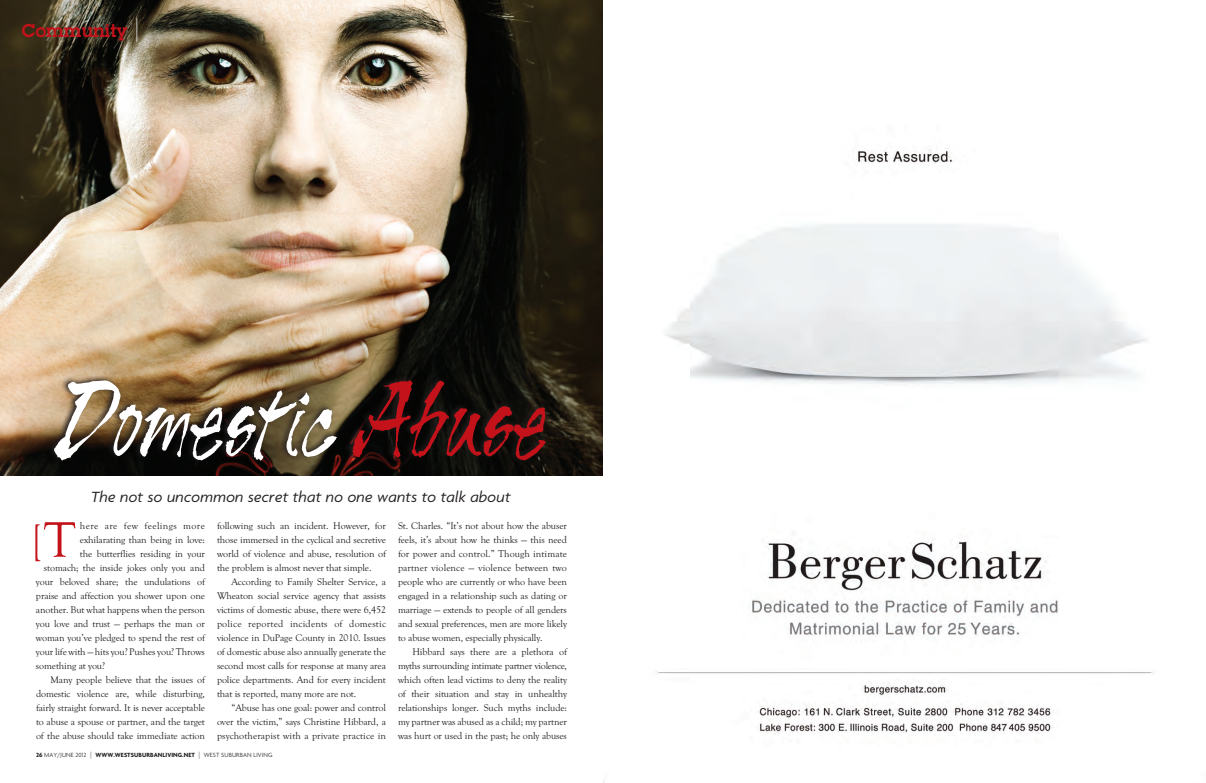
<style>
.page{position:relative;width:1206px;height:783px;background:#fff}
.page>*{position:absolute;margin:0;border:0;box-sizing:border-box;transform-origin:0 0}
.t1{font:114.3px "Tiger Rag Plain";color:#fff}
.Body_Copy{font:51.5px "Goudy Old Sty T";color:#c4121a}
.t2{font:44px "Goudy Old Sty T";color:#c4121a;scale:.7 1}
.t3{font:600 18px "Lubalin Graph";letter-spacing:.005em;color:#c4121a}
.Department_Subhead{font:italic 16px "Agenda";letter-spacing:.01em;color:#231f20}
.Body_Copy-2{font:10px/14px "Goudy Old Sty T";letter-spacing:-.01em;color:#231f20;text-align:justify}
.Body_Copy-3{font:10px "Goudy Old Sty T";letter-spacing:.04em;color:#231f20}
.t4{font:300 6.5px "Agenda";letter-spacing:.015em;color:#231f20}
.s1{font-family:"Goudy Old Sty T";font-weight:400;font-size:28px;color:#fff}
.s2{color:#c4121a}
.s3{font-weight:700}
.s4{font-size:7.5px}
</style>
<div class="page">
<img style="left:0;top:0;width:603px;height:476px">
<svg style="left:46px;top:374px;width:502px;height:91px"></svg>
<img style="left:603px;top:148px;width:550px;height:635px">
<p class="t3" style="left:22px;top:18px;width:120px">Community <span class="s1">|</span></p>
<p class="t1" style="left:54px;top:350px;width:496px">Domestic <span class="s2">Abuse</span></p>
<p class="Department_Subhead" style="left:91px;top:488px;width:421px">The not so uncommon secret that no one wants to talk about</p>
<p class="Body_Copy" style="left:44px;top:512px;width:33px">T</p>
<p class="Body_Copy-3" style="left:80px;top:520px;width:127px">here are few feelings more</p>
<p class="t2" style="left:33px;top:517px;width:13px">[</p>
<p class="Body_Copy-2" style="left:80px;top:532px;width:127px">exhilarating than being in love:</p>
<p class="Body_Copy-2" style="left:80px;top:546px;width:127px">the butterflies residing in your</p>
<p class="Body_Copy-2" style="left:44px;top:560px;width:163px">stomach; the inside jokes only you and</p>
<p class="Body_Copy-2" style="left:36px;top:574px;width:170px">your beloved share; the undulations of</p>
<p class="Body_Copy-2" style="left:36px;top:588px;width:171px">praise and affection you shower upon one</p>
<p class="Body_Copy-2" style="left:36px;top:602px;width:170px">another. But what happens when the person</p>
<p class="Body_Copy-2" style="left:36px;top:616px;width:170px">you love and trust — perhaps the man or</p>
<p class="Body_Copy-2" style="left:36px;top:630px;width:170px">woman you’ve pledged to spend the rest of</p>
<p class="Body_Copy-2" style="left:36px;top:644px;width:171px">your life with — hits you? Pushes you? Throws</p>
<p class="Body_Copy-2" style="left:36px;top:658px;width:71px">something at you?</p>
<p class="Body_Copy-2" style="left:36px;top:672px;width:171px;text-indent:14px">Many people believe that the issues of domestic violence are, while disturbing, fairly straight forward. It is never acceptable to abuse a spouse or partner, and the target of the abuse should take immediate action</p>
<p class="Body_Copy-2" style="left:217px;top:518px;width:170px">following such an incident. However, for those immersed in the cyclical and secretive world of violence and abuse, resolution of the problem is almost never that simple.</p>
<p class="Body_Copy-2" style="left:217px;top:574px;width:171px;text-indent:14px">According to Family Shelter Service, a Wheaton social service agency that assists victims of domestic abuse, there were 6,452 police reported incidents of domestic violence in DuPage County in 2010. Issues of domestic abuse also annually generate the second most calls for response at many area police departments. And for every incident that is reported, many more are not.</p>
<p class="Body_Copy-2" style="left:217px;top:700px;width:170px;text-indent:14px">“Abuse has one goal: power and control over the victim,” says Christine Hibbard, a psychotherapist with a private practice in</p>
<p class="t4" style="left:36px;top:751px;width:238px"><span class="s3">26</span> MAY/JUNE 2012 <span class="s4">|</span> <span class="s3">WWW.WESTSUBURBANLIVING.NET</span> <span class="s4">|</span> WEST SUBURBAN LIVING</p>
<p class="Body_Copy-2" style="left:398px;top:518px;width:171px">St. Charles. “It’s not about how the abuser feels, it’s about how he thinks — this need for power and control.” Though intimate partner violence — violence between two people who are currently or who have been engaged in a relationship such as dating or marriage — extends to people of all genders and sexual preferences, men are more likely to abuse women, especially physically.</p>
<p class="Body_Copy-2" style="left:398px;top:644px;width:171px;text-indent:14px">Hibbard says there are a plethora of myths surrounding intimate partner violence, which often lead victims to deny the reality of their situation and stay in unhealthy relationships longer. Such myths include: my partner was abused as a child; my partner was hurt or used in the past; he only abuses</p>
</div>
